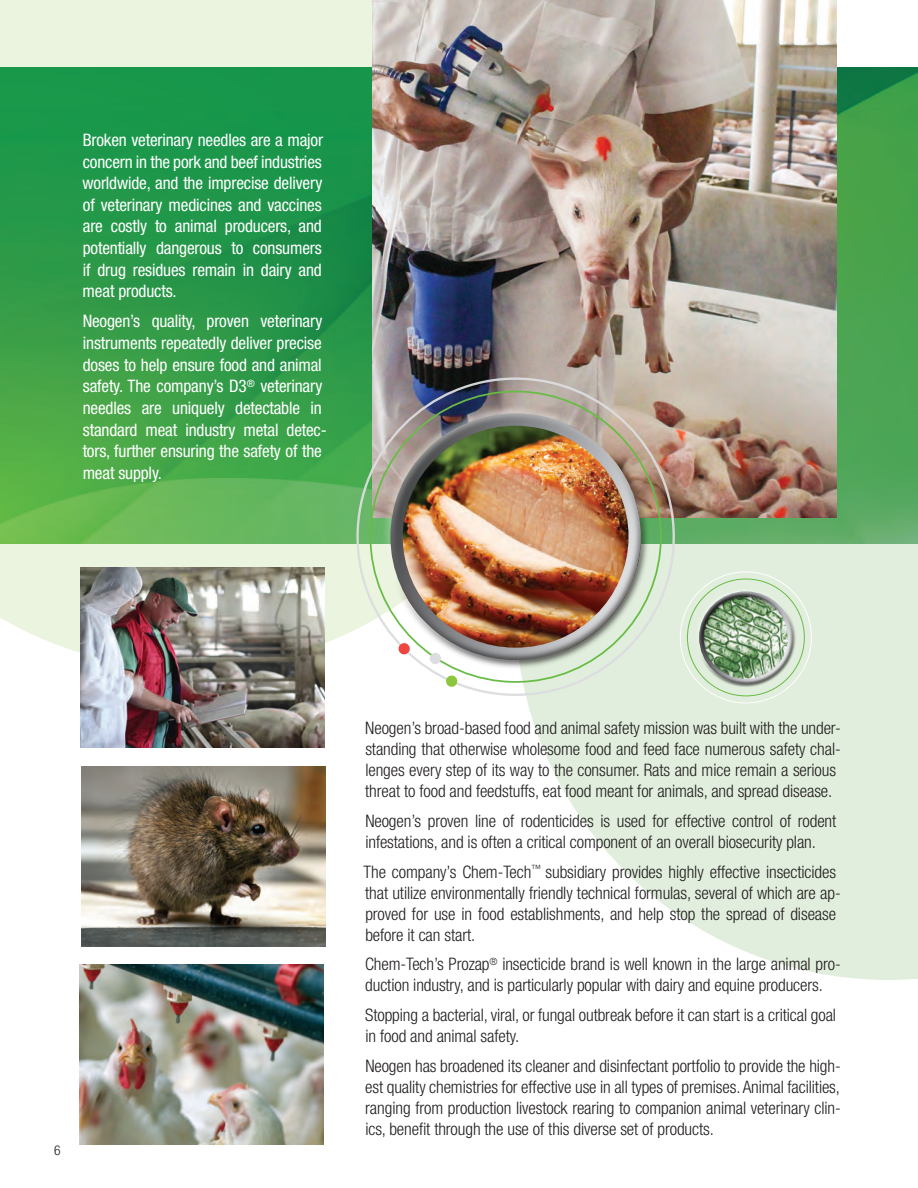
<style>
.page{position:relative;width:918px;height:1188px;background:#fff}
.page>*{position:absolute;margin:0;border:0;box-sizing:border-box;transform-origin:0 0}
.Financials_Body_Text{font:300 condensed 17.25px/21px "Helvetica Neue";letter-spacing:-.005em;color:#231f20}
.Financials_Body_Text-2{font:condensed 17.25px/21.6px "Helvetica Neue";letter-spacing:-.01em;color:#fff;text-align:justify}
.t1{font:300 condensed 13.5px "Helvetica Neue";color:#231f20}
</style>
<div class="page">
<svg style="left:520px;top:543px;width:398px;height:437px;fill:#e1eedd"></svg>
<svg style="left:0;top:0;width:393px;height:669px;background:#ebf4e0"></svg>
<img style="left:0;top:67px;width:918px;height:476px">
<img style="left:372px;top:0;width:465px;height:518px">
<div style="left:380px;top:403px;width:244px;height:187px;background:#fff;opacity:.6"></div>
<div style="left:393px;top:453px;width:258px;height:218px;background:#231f20;opacity:.75"></div>
<img style="left:81px;top:567px;width:243px;height:180px">
<img style="left:81px;top:766px;width:244px;height:180px">
<img style="left:80px;top:964px;width:244px;height:180px">
<div style="left:695px;top:588px;width:98px;height:95px;background:#fff;opacity:.6"></div>
<div style="left:700px;top:592px;width:97px;height:96px;background:#231f20;opacity:.75"></div>
<svg style="left:445px;top:675px;width:13px;height:12px"></svg>
<svg style="left:429px;top:652px;width:13px;height:13px"></svg>
<svg style="left:398px;top:642px;width:13px;height:13px"></svg>
<p class="Financials_Body_Text-2" style="left:83px;top:129px;width:242px">Broken veterinary needles are a major concern in the pork and beef industries worldwide, and the imprecise delivery of veterinary medicines and vaccines are costly to animal producers, and potentially dangerous to consumers if drug residues remain in dairy and meat products.</p>
<p class="Financials_Body_Text-2" style="left:83px;top:310px;width:246px;text-align:left">Neogen’s quality, proven veterinary instruments repeatedly deliver precise doses to help ensure food and animal safety. The company’s D3<sup>®</sup> veterinary needles are uniquely detectable in standard meat industry metal detec&shy;tors, further ensuring the safety of the meat supply.</p>
<p class="t1" style="left:54px;top:1142px;width:8px">6</p>
<p class="Financials_Body_Text" style="left:365px;top:718px;width:477px">Neogen’s broad-based food and animal safety mission was built with the under&shy;standing that otherwise wholesome food and feed face numerous safety chal&shy;lenges every step of its way to the consumer. Rats and mice remain a serious threat to food and feedstuffs, eat food meant for animals, and spread disease.</p>
<p class="Financials_Body_Text" style="left:365px;top:810px;width:472px">Neogen’s proven line of rodenticides is used for effective control of rodent infestations, and is often a critical component of an overall biosecurity plan.</p>
<p class="Financials_Body_Text" style="left:364px;top:861px;width:479px">The company’s Chem-Tech<sup>™</sup> subsidiary provides highly effective insecticides that utilize environmentally friendly technical formulas, several of which are ap&shy;proved for use in food establishments, and help stop the spread of disease before it can start.</p>
<p class="Financials_Body_Text" style="left:365px;top:954px;width:477px">Chem-Tech’s Prozap<sup>®</sup> insecticide brand is well known in the large animal pro&shy;duction industry, and is particularly popular with dairy and equine producers.</p>
<p class="Financials_Body_Text" style="left:365px;top:1004px;width:472px">Stopping a bacterial, viral, or fungal outbreak before it can start is a critical goal in food and animal safety.</p>
<p class="Financials_Body_Text" style="left:365px;top:1055px;width:477px;text-align:justify">Neogen has broadened its cleaner and disinfectant portfolio to provide the high&shy;est quality chemistries for effective use in all types of premises. Animal facilities, ranging from production livestock rearing to companion animal veterinary clin&shy;ics, benefit through the use of this diverse set of products.</p>
</div>
